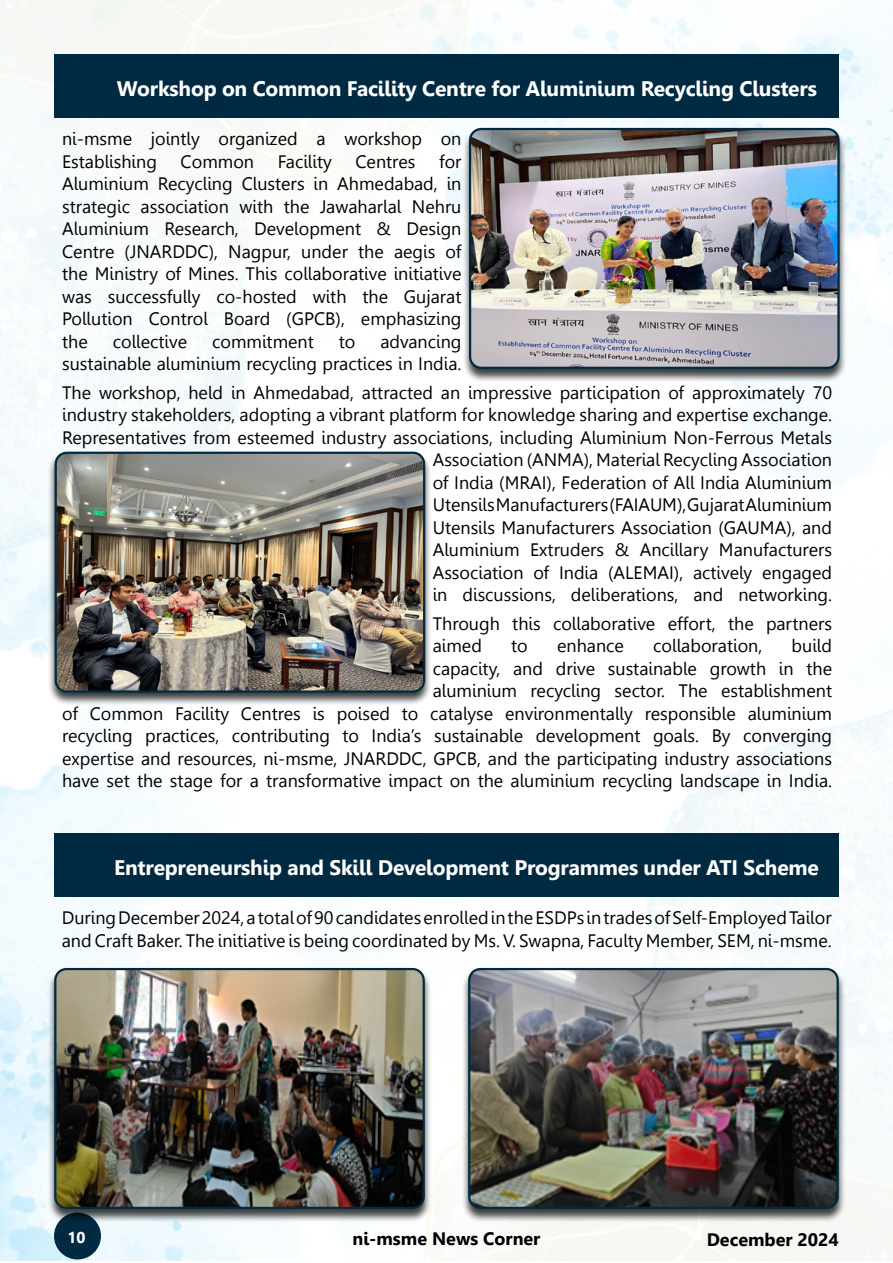
<style>
.page{position:relative;width:893px;height:1263px;background:#fff}
.page>*{position:absolute;margin:0;border:0;box-sizing:border-box;transform-origin:0 0}
.t1{font:700 21px "Leelawadee";letter-spacing:-.01em;color:#fff}
.t2{font:18px/22.5px "Leelawadee";color:#000}
.t3{font:700 18px "Leelawadee";color:#000}
.t4{font:700 15.6px "Leelawadee";color:#fff}
</style>
<div class="page">
<img style="left:1px;top:0;width:891px;height:1261px">
<div style="left:54px;top:1212px;width:47px;height:47px;background:#002a41;border-radius:50%"></div>
<div style="left:462px;top:128px;width:385px;height:255px;background:#000;opacity:.75"></div>
<img style="left:470px;top:129px;width:368px;height:239px">
<div style="left:469px;top:128px;width:371px;height:241px;border:2px solid #002a41;border-radius:11px"></div>
<div style="left:48px;top:451px;width:384px;height:255px;background:#000;opacity:.75"></div>
<img style="left:56px;top:453px;width:368px;height:238px">
<div style="left:55px;top:452px;width:370px;height:241px;border:2px solid #002a41;border-radius:11px"></div>
<div style="left:54px;top:54px;width:785px;height:63px;background:#002a41"></div>
<div style="left:461px;top:968px;width:385px;height:255px;background:#000;opacity:.75"></div>
<img style="left:470px;top:970px;width:368px;height:238px">
<div style="left:468px;top:968px;width:371px;height:241px;border:2px solid #002a41;border-radius:11px"></div>
<div style="left:47px;top:968px;width:385px;height:255px;background:#000;opacity:.75"></div>
<img style="left:56px;top:970px;width:368px;height:238px">
<div style="left:54px;top:968px;width:371px;height:241px;border:2px solid #002a41;border-radius:11px"></div>
<div style="left:54px;top:833px;width:785px;height:64px;background:#002a41"></div>
<p class="t1" style="left:117px;top:76px;width:701px">Workshop on Common Facility Centre for Aluminium Recycling Clusters</p>
<p class="t2" style="left:62px;top:128px;width:401px">ni-msme jointly organized a workshop on<br>Establishing</p>
<p class="t2" style="left:62px;top:150px;width:401px;text-align:justify;text-indent:377px">for Aluminium Recycling Clusters in Ahmedabad, in strategic association with the Jawaharlal Nehru Aluminium Research, Development &amp; Design Centre (JNARDDC), Nagpur, under the aegis of the Ministry of Mines. This collaborative initiative was successfully co-hosted with the Gujarat Pollution Control Board (GPCB), emphasizing the</p>
<p class="t2" style="left:181px;top:150px;width:75px">Common</p>
<p class="t2" style="left:278px;top:150px;width:56px">Facility</p>
<p class="t2" style="left:355px;top:150px;width:61px">Centres</p>
<p class="t2" style="left:62px;top:330px;width:401px;text-align:right">advancing<br>sustainable aluminium recycling practices in India.</p>
<p class="t2" style="left:62px;top:381px;width:771px;text-align:right">The workshop, held in Ahmedabad, attracted an impressive participation of approximately 70 industry stakeholders, adopting a vibrant platform for knowledge sharing and expertise exchange.<br>Representatives from esteemed industry associations, including Aluminium Non-Ferrous Metals Association (ANMA), Material Recycling Association<br>of India (MRAI), Federation of All India Aluminium<br>Utensils Manufacturers (FAIAUM), Gujarat Aluminium<br>Utensils Manufacturers Association (GAUMA), and<br>Aluminium Extruders &amp; Ancillary Manufacturers<br>Association of India (ALEMAI), actively engaged<br>in discussions, deliberations, and networking.</p>
<p class="t2" style="left:433px;top:612px;width:401px">Through this collaborative effort, the partners aimed</p>
<p class="t2" style="left:113px;top:330px;width:76px">collective</p>
<p class="t2" style="left:212px;top:330px;width:103px">commitment</p>
<p class="t2" style="left:339px;top:330px;width:18px">to</p>
<p class="t2" style="left:62px;top:635px;width:771px;text-align:right">build<br>capacity, and drive sustainable growth in the<br>aluminium recycling sector. The establishment<br>of Common Facility Centres is poised to catalyse environmentally responsible aluminium recycling practices, contributing to India’s sustainable development goals. By converging expertise and resources, ni-msme, JNARDDC, GPCB, and the participating industry associations have set the stage for a transformative impact on the aluminium recycling landscape in India.</p>
<p class="t2" style="left:511px;top:635px;width:18px">to</p>
<p class="t2" style="left:557px;top:635px;width:68px">enhance</p>
<p class="t2" style="left:653px;top:635px;width:110px">collaboration,</p>
<p class="t1" style="left:114px;top:855px;width:706px">Entrepreneurship and Skill Development Programmes under ATI Scheme</p>
<p class="t2" style="left:62px;top:907px;width:771px">During December 2024, a total of 90 candidates enrolled in the ESDPs in trades of Self-Employed Tailor and Craft Baker. The initiative is being coordinated by Ms. V. Swapna, Faculty Member, SEM, ni-msme.</p>
<p class="t4" style="left:67px;top:1229px;width:20px">10</p>
<p class="t3" style="left:353px;top:1228px;width:189px">ni-msme News Corner</p>
<p class="t3" style="left:707px;top:1229px;width:134px">December 2024</p>
</div>
